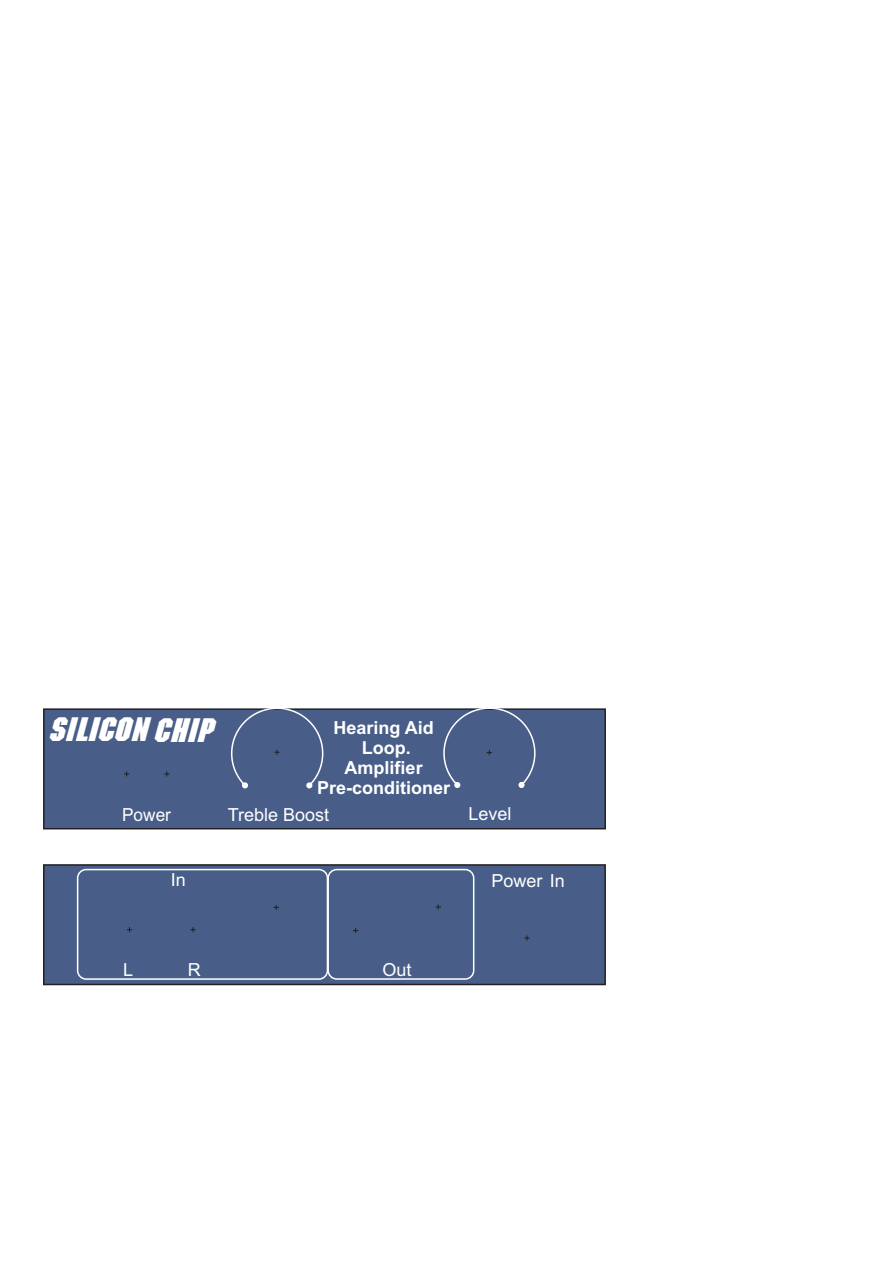
<style>
.page{position:relative;width:893px;height:1263px;background:#fff}
.page>*{position:absolute;margin:0;border:0;box-sizing:border-box;transform-origin:0 0}
.t1{font:italic 700 33.15px "Machine";color:#fff;scale:1.06 1}
.t2{font:700 18px/20.1px "Arial";color:#fff;text-align:center}
.t3{font:18px "Arial";color:#fff}
.t4{font:18px "Arial";color:#fff;scale:.96 1}
</style>
<div class="page">
<div style="left:43px;top:708px;width:563px;height:122px;background:#485e88"></div>
<svg style="left:124px;top:771px;width:5px;height:5px"></svg>
<svg style="left:164px;top:771px;width:6px;height:5px"></svg>
<svg style="left:443px;top:708px;width:93px;height:80px;background:#51658c"></svg>
<svg style="left:231px;top:708px;width:92px;height:80px;background:#51658c"></svg>
<div style="left:43px;top:864px;width:563px;height:122px;background:#485e88"></div>
<svg style="left:127px;top:927px;width:5px;height:5px"></svg>
<svg style="left:190px;top:927px;width:6px;height:5px"></svg>
<svg style="left:274px;top:905px;width:5px;height:5px"></svg>
<svg style="left:524px;top:935px;width:6px;height:5px"></svg>
<svg style="left:353px;top:928px;width:5px;height:5px"></svg>
<svg style="left:436px;top:904px;width:5px;height:5px"></svg>
<div style="left:77px;top:869px;width:251px;height:111px;border:2px solid #fff;border-radius:9px"></div>
<div style="left:327px;top:869px;width:147px;height:111px;border:2px solid #fff;border-radius:9px"></div>
<h1 class="t1" style="left:48px;top:715px;width:164px">SILICON CHIP</h1>
<p class="t2" style="left:317px;top:719px;width:135px">Hearing Aid<br>Loop.<br>Amplifier<br>Pre-conditioner</p>
<p class="t4" style="left:122px;top:808px;width:52px">Power</p>
<p class="t3" style="left:228px;top:808px;width:103px">Treble Boost</p>
<p class="t3" style="left:469px;top:807px;width:45px">Level</p>
<p class="t3" style="left:171px;top:873px;width:17px">In</p>
<p class="t3" style="left:491px;top:874px;width:75px">Power In</p>
<p class="t3" style="left:123px;top:963px;width:12px">L</p>
<p class="t3" style="left:188px;top:963px;width:14px">R</p>
<p class="t3" style="left:383px;top:963px;width:31px">Out</p>
</div>
